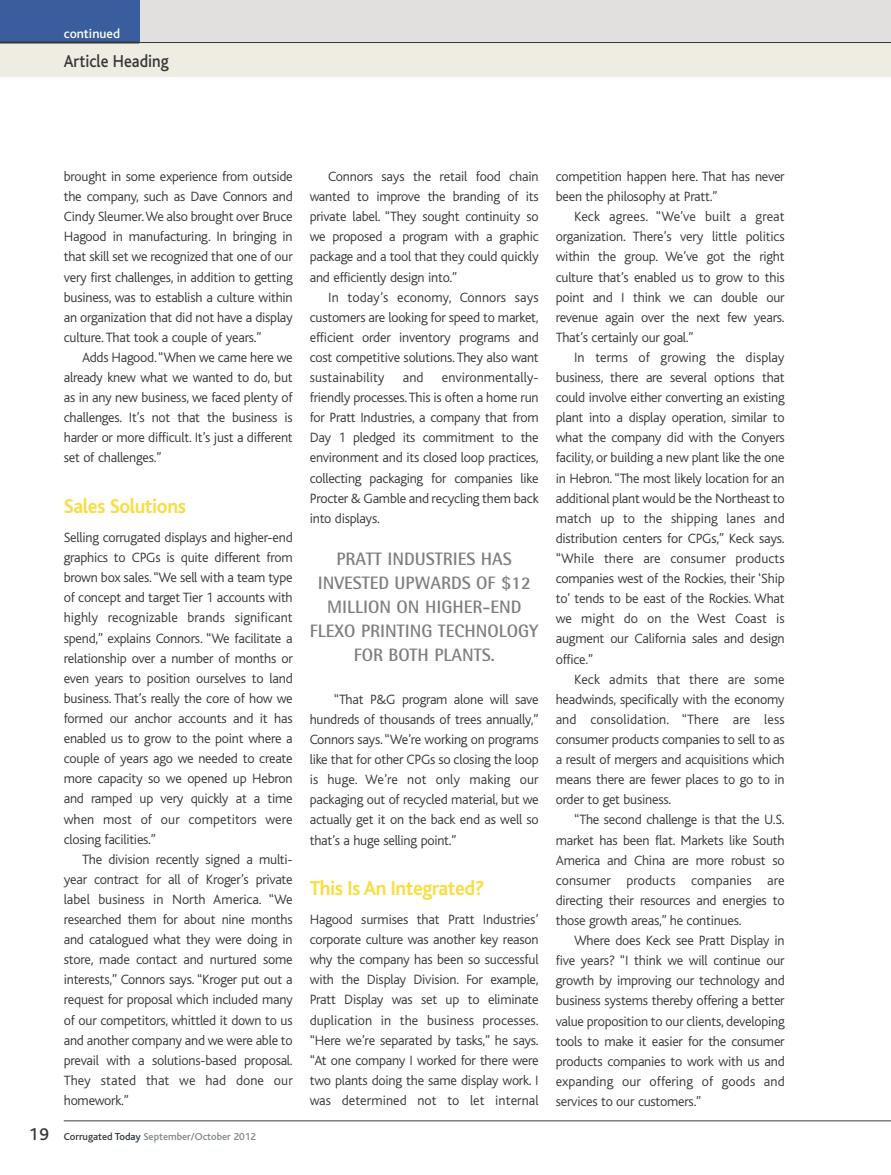
<style>
.page{position:relative;width:891px;height:1175px;background:#fff}
.page>*{position:absolute;margin:0;border:0;box-sizing:border-box;transform-origin:0 0}
.t1{font:700 21px "Bliss";letter-spacing:-.02em;color:#f9dd40;scale:.95 1}
.t2{font:700 18px/24px "Rotis Semi Sans";color:#7d807d;text-align:center}
.t3{font:500 18px "Bliss";color:#393839;scale:.9 1}
.t4{font:300 14.1px/20.1px "Bliss";letter-spacing:-.015em;color:#393839;text-align:justify}
.t5{font:500 13.5px "Bliss";color:#fff}
.t6{font:500 10.5px "Bliss";color:#7f858a}
.s1{font-size:17.85px;color:#393839}
.s2{color:#393839}
.s3{color:#2a343c}
</style>
<div class="page">
<div style="left:0;top:0;width:891px;height:77px;background:#efede1"></div>
<div style="left:0;top:0;width:891px;height:43px;background:#e2e0df"></div>
<div style="left:0;top:0;width:139px;height:43px;background:#3a5d9d"></div>
<hr style="left:0;top:42px;width:891px;height:1px;background:#393839">
<hr style="left:64px;top:1120px;width:827px;height:1px;background:#393839">
<p class="t5" style="left:64px;top:29px;width:58px">continued</p>
<p class="t3" style="left:64px;top:55px;width:118px">Article Heading</p>
<p class="t4" style="left:64px;top:168px;width:230px">brought in some experience from outside the company, such as Dave Connors and Cindy Sleumer.We also brought over Bruce Hagood in manufacturing. In bringing in that skill set we recognized that one of our very first challenges, in addition to getting business, was to establish a culture within an organization that did not have a display culture. That took a couple of years.”</p>
<p class="t4" style="left:64px;top:348px;width:230px;text-indent:18px">Adds Hagood.“When we came here we already knew what we wanted to do, but as in any new business, we faced plenty of challenges. It’s not that the business is harder or more difficult. It’s just a different set of challenges.”</p>
<h1 class="t1" style="left:64px;top:499px;width:130px">Sales Solutions</h1>
<p class="t4" style="left:64px;top:528px;width:230px">Selling corrugated displays and higher-end graphics to CPGs is quite different from brown box sales.“We sell with a team type of concept and target Tier 1 accounts with highly recognizable brands significant spend,” explains Connors. “We facilitate a relationship over a number of months or even years to position ourselves to land business. That’s really the core of how we formed our anchor accounts and it has enabled us to grow to the point where a couple of years ago we needed to create more capacity so we opened up Hebron and ramped up very quickly at a time when most of our competitors were closing facilities.”</p>
<p class="t4" style="left:64px;top:850px;width:230px;text-indent:18px">The division recently signed a multi&shy;year contract for all of Kroger’s private label business in North America. “We researched them for about nine months and catalogued what they were doing in store, made contact and nurtured some interests,” Connors says. “Kroger put out a request for proposal which included many of our competitors, whittled it down to us and another company and we were able to prevail with a solutions-based proposal.<br>They stated that we had done our homework.”</p>
<p class="t6" style="left:29px;top:1132px;width:229px"><span class="s1">19</span> <span class="s2">Corrugated</span> <span class="s3">Today</span> September/October 2012</p>
<p class="t4" style="left:310px;top:168px;width:230px;text-indent:18px">Connors says the retail food chain wanted to improve the branding of its private label. “They sought continuity so we proposed a program with a graphic package and a tool that they could quickly and efficiently design into.”</p>
<p class="t4" style="left:310px;top:288px;width:230px;text-indent:18px">In today’s economy, Connors says customers are looking for speed to market, efficient order inventory programs and cost competitive solutions. They also want sustainability</p>
<p class="t4" style="left:310px;top:369px;width:230px;text-indent:132px">environmentally&shy;friendly processes.This is often a home run for Pratt Industries, a company that from Day 1 pledged its commitment to the environment and its closed loop practices, collecting packaging for companies like Procter &amp; Gamble and recycling them back into displays.</p>
<p class="t4" style="left:403px;top:369px;width:22px">and</p>
<p class="t2" style="left:310px;top:549px;width:230px">PRATT INDUSTRIES HAS<br>INVESTED UPWARDS OF $12<br>MILLION ON HIGHER-END<br>FLEXO PRINTING TECHNOLOGY<br>FOR BOTH PLANTS.</p>
<p class="t4" style="left:310px;top:690px;width:230px;text-indent:24px">“That P&amp;G program alone will save hundreds of thousands of trees annually,” Connors says.“We’re working on programs like that for other CPGs so closing the loop is huge. We’re not only making our packaging out of recycled material, but we actually get it on the back end as well so that’s a huge selling point.”</p>
<h1 class="t1" style="left:310px;top:881px;width:185px">This Is An Integrated?</h1>
<p class="t4" style="left:310px;top:910px;width:230px">Hagood surmises that Pratt Industries’ corporate culture was another key reason why the company has been so successful with the Display Division. For example, Pratt Display was set up to eliminate duplication in the business processes. “Here we’re separated by tasks,” he says. “At one company I worked for there were two plants doing the same display work. I was determined not to let internal</p>
<p class="t4" style="left:556px;top:168px;width:230px">competition happen here. That has never been the philosophy at Pratt.”</p>
<p class="t4" style="left:556px;top:208px;width:230px;text-indent:18px">Keck agrees. “We’ve built a great organization. There’s very little politics within the group. We’ve got the right culture that’s enabled us to grow to this point and I think we can double our revenue again over the next few years.<br>That’s certainly our goal.”</p>
<p class="t4" style="left:556px;top:348px;width:230px;text-indent:18px">In terms of growing the display business, there are several options that could involve either converting an existing plant into a display operation, similar to what the company did with the Conyers facility, or building a new plant like the one in Hebron. “The most likely location for an additional plant would be the Northeast to match up to the shipping lanes and distribution centers for CPGs,” Keck says. “While there are consumer products companies west of the Rockies, their ‘Ship to’ tends to be east of the Rockies. What we might do on the West Coast is augment our California sales and design office.”</p>
<p class="t4" style="left:556px;top:670px;width:230px;text-indent:18px">Keck admits that there are some headwinds, specifically with the economy and consolidation. “There are less consumer products companies to sell to as a result of mergers and acquisitions which means there are fewer places to go to in order to get business.</p>
<p class="t4" style="left:556px;top:811px;width:230px;text-indent:18px">“The second challenge is that the U.S. market has been flat. Markets like South America and China are more robust so consumer products companies are directing their resources and energies to those growth areas,” he continues.</p>
<p class="t4" style="left:556px;top:931px;width:230px;text-indent:18px">Where does Keck see Pratt Display in five years? “I think we will continue our growth by improving our technology and business systems thereby offering a better value proposition to our clients, developing tools to make it easier for the consumer products companies to work with us and expanding our offering of goods and services to our customers.”</p>
</div>
